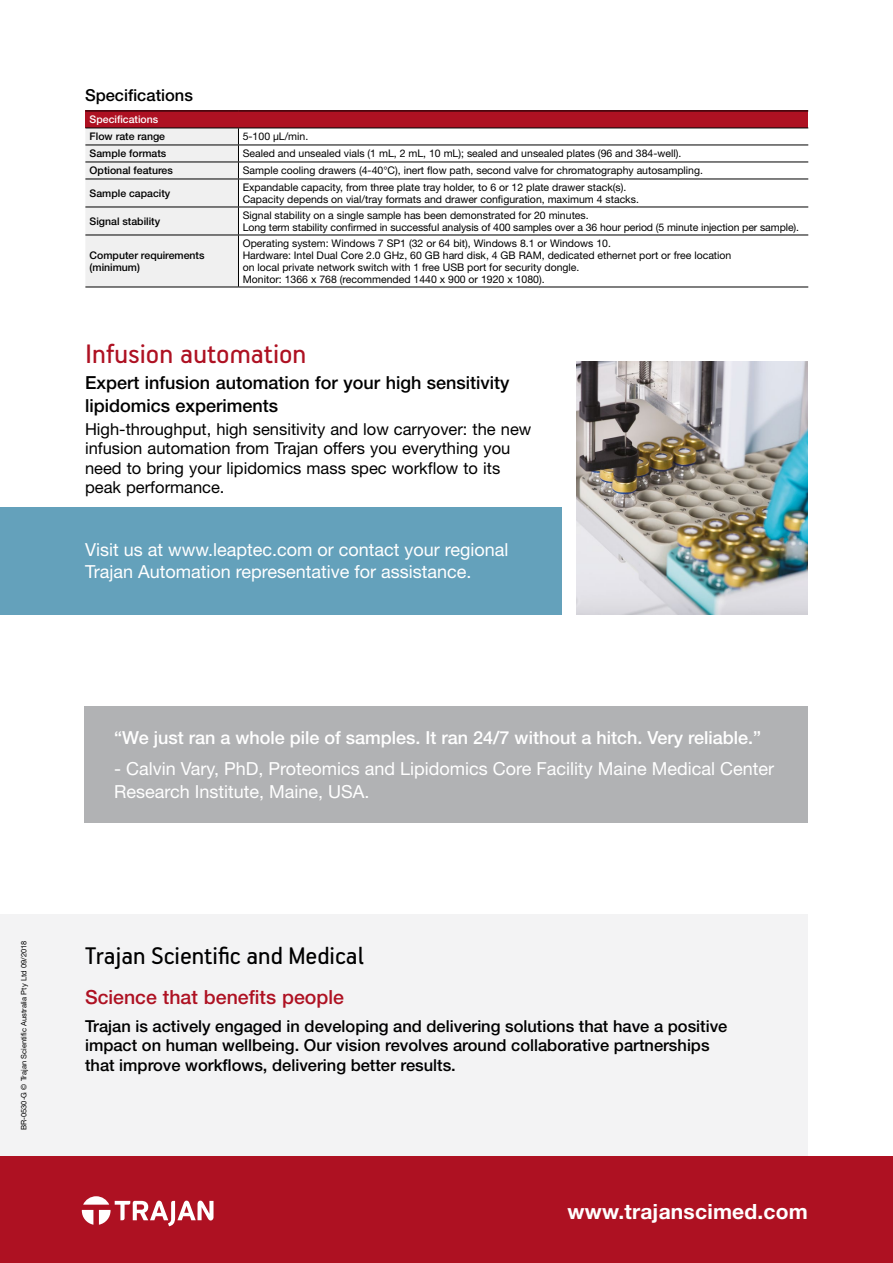
<style>
.page{position:relative;width:893px;height:1263px;background:#fff}
.page>*{position:absolute;margin:0;border:0;box-sizing:border-box;transform-origin:0 0}
.Back_Pg_Product_Type{font:30px "PF Handbook Pro";color:#ae1122}
.Back_Pg_Trajan_Scien{font:27px "PF Handbook Pro";color:#000}
.www_trajanscimed_com{font:700 21px "Helvetica Neue LT Std";letter-spacing:.01em;color:#fff}
.Back_Pg_Science_that{font:500 19.5px "Helvetica Neue LT Std";color:#ae1122}
.Colorblock_Body_Text{font:18px/22.5px "Helvetica Neue LT Std";color:#fff}
.Colorblock_Text_-_Wh{font:18px/22.5px "Helvetica Neue LT Std";color:#fff}
.Back_Pg_Tagline_prod{font:500 18px/22.5px "Helvetica Neue LT Std";color:#000}
.Colorblock_Body_Text-2{font:500 18px "Helvetica Neue LT Std";color:#fff}
.Back_Pg_Statement{font:500 16.5px/19.5px "Helvetica Neue LT Std";color:#000}
.Body_Text{font:16.5px/19.5px "Helvetica Neue LT Std";color:#000}
.Subheading_-_Black{font:500 16.5px "Helvetica Neue LT Std";color:#000}
.Table_Text{font:10.5px/12px "Helvetica Neue LT Std";color:#000}
.Table_SubHeading_Bla{font:500 10.5px/12px "Helvetica Neue LT Std";color:#000}
.Table_SubHeading_Whi{font:500 10.5px "Helvetica Neue LT Std";color:#fff}
.Back_Pg_Trajan_Copyr{font:7.5px "Helvetica Neue LT Std";color:#000}
</style>
<div class="page">
<div style="left:0;top:914px;width:808px;height:349px;background:#f3f3f4"></div>
<div style="left:0;top:1157px;width:893px;height:106px;background:#ae1122"></div>
<svg style="left:82px;top:1196px;width:131px;height:30px"></svg>
<img style="left:577px;top:361px;width:231px;height:253px">
<div style="left:84px;top:706px;width:724px;height:117px;background:#b1b2b4"></div>
<div style="left:85px;top:111px;width:723px;height:17px;background:#ae1122"></div>
<svg style="left:239px;top:144px;width:569px;height:143px"></svg>
<hr style="left:85px;top:111px;width:153px;height:1px;background:#000">
<hr style="left:238px;top:111px;width:570px;height:1px;background:#000">
<hr style="left:238px;top:128px;width:570px;height:1px;background:#000">
<hr style="left:238px;top:145px;width:570px;height:1px;background:#000">
<hr style="left:238px;top:162px;width:570px;height:1px;background:#000">
<hr style="left:238px;top:179px;width:570px;height:1px;background:#000">
<hr style="left:238px;top:207px;width:570px;height:1px;background:#000">
<div style="left:85px;top:128px;width:154px;height:159px;background:#f0f0f0"></div>
<hr style="left:85px;top:235px;width:153px;height:1px;background:#000">
<hr style="left:238px;top:235px;width:570px;height:1px;background:#000">
<hr style="left:238px;top:235px;width:1px;height:52px;background:#000">
<hr style="left:85px;top:287px;width:153px;height:1px;background:#000">
<hr style="left:238px;top:287px;width:570px;height:1px;background:#000">
<div style="left:0;top:507px;width:561px;height:107px;background:#64a1bb"></div>
<p class="Subheading_-_Black" style="left:85px;top:85px;width:109px">Specifications</p>
<p class="Table_SubHeading_Whi" style="left:90px;top:113px;width:70px">Specifications</p>
<p class="Table_SubHeading_Bla" style="left:90px;top:130px;width:77px">Flow rate range</p>
<p class="Table_Text" style="left:243px;top:130px;width:67px">5-100 μL/min.</p>
<p class="Table_SubHeading_Bla" style="left:90px;top:147px;width:78px">Sample formats</p>
<p class="Table_Text" style="left:243px;top:147px;width:440px">Sealed and unsealed vials (1 mL, 2 mL, 10 mL); sealed and unsealed plates (96 and 384-well).</p>
<p class="Table_SubHeading_Bla" style="left:90px;top:164px;width:85px">Optional features</p>
<p class="Table_Text" style="left:243px;top:164px;width:462px">Sample cooling drawers (4-40°C), inert flow path, second valve for chromatography autosampling.</p>
<p class="Table_SubHeading_Bla" style="left:90px;top:187px;width:82px">Sample capacity</p>
<p class="Table_Text" style="left:243px;top:181px;width:385px">Expandable capacity, from three plate tray holder, to 6 or 12 plate drawer stack(s).</p>
<p class="Table_Text" style="left:243px;top:193px;width:398px">Capacity depends on vial/tray formats and drawer configuration, maximum 4 stacks.</p>
<p class="Table_SubHeading_Bla" style="left:90px;top:215px;width:72px">Signal stability</p>
<p class="Table_SubHeading_Bla" style="left:90px;top:249px;width:116px">Computer requirements (minimum)</p>
<p class="Table_Text" style="left:243px;top:209px;width:348px">Signal stability on a single sample has been demonstrated for 20 minutes.</p>
<p class="Table_Text" style="left:243px;top:221px;width:558px">Long term stability confirmed in successful analysis of 400 samples over a 36 hour period (5 minute injection per sample).</p>
<p class="Table_Text" style="left:243px;top:237px;width:370px">Operating system: Windows 7 SP1 (32 or 64 bit), Windows 8.1 or Windows 10.</p>
<p class="Table_Text" style="left:243px;top:249px;width:490px">Hardware: Intel Dual Core 2.0 GHz, 60 GB hard disk, 4 GB RAM, dedicated ethernet port or free location on local private network switch with 1 free USB port for security dongle.</p>
<p class="Table_Text" style="left:243px;top:273px;width:303px">Monitor: 1366 x 768 (recommended 1440 x 900 or 1920 x 1080).</p>
<p class="Back_Pg_Product_Type" style="left:85px;top:335px;width:223px">Infusion automation</p>
<p class="Back_Pg_Tagline_prod" style="left:85px;top:372px;width:426px">Expert infusion automation for your high sensitivity lipidomics experiments</p>
<p class="Body_Text" style="left:85px;top:419px;width:448px">High-throughput, high sensitivity and low carryover: the new infusion automation from Trajan offers you everything you need to bring your lipidomics mass spec workflow to its peak performance.</p>
<p class="Colorblock_Text_-_Wh" style="left:85px;top:538px;width:425px">Visit us at www.leaptec.com or contact your regional<br>Trajan Automation representative for assistance.</p>
<p class="Back_Pg_Trajan_Copyr" style="left:19px;top:1130px;width:191px;rotate:-90deg">BR-0530-G © Trajan Scientific Australia Pty Ltd 09/2018</p>
<p class="Colorblock_Body_Text-2" style="left:114px;top:727px;width:648px">“We just ran a whole pile of samples. It ran 24/7 without a hitch. Very reliable.”</p>
<p class="Colorblock_Body_Text" style="left:114px;top:757px;width:662px">- Calvin Vary, PhD, Proteomics and Lipidomics Core Facility Maine Medical Center<br>Research Institute, Maine, USA.</p>
<p class="Back_Pg_Trajan_Scien" style="left:85px;top:940px;width:280px">Trajan Scientific and Medical</p>
<p class="Back_Pg_Science_that" style="left:85px;top:985px;width:260px">Science that benefits people</p>
<p class="Back_Pg_Statement" style="left:85px;top:1016px;width:644px">Trajan is actively engaged in developing and delivering solutions that have a positive impact on human wellbeing. Our vision revolves around collaborative partnerships that improve workflows, delivering better results.</p>
<p class="www_trajanscimed_com" style="left:568px;top:1199px;width:242px">www.trajanscimed.com</p>
</div>
